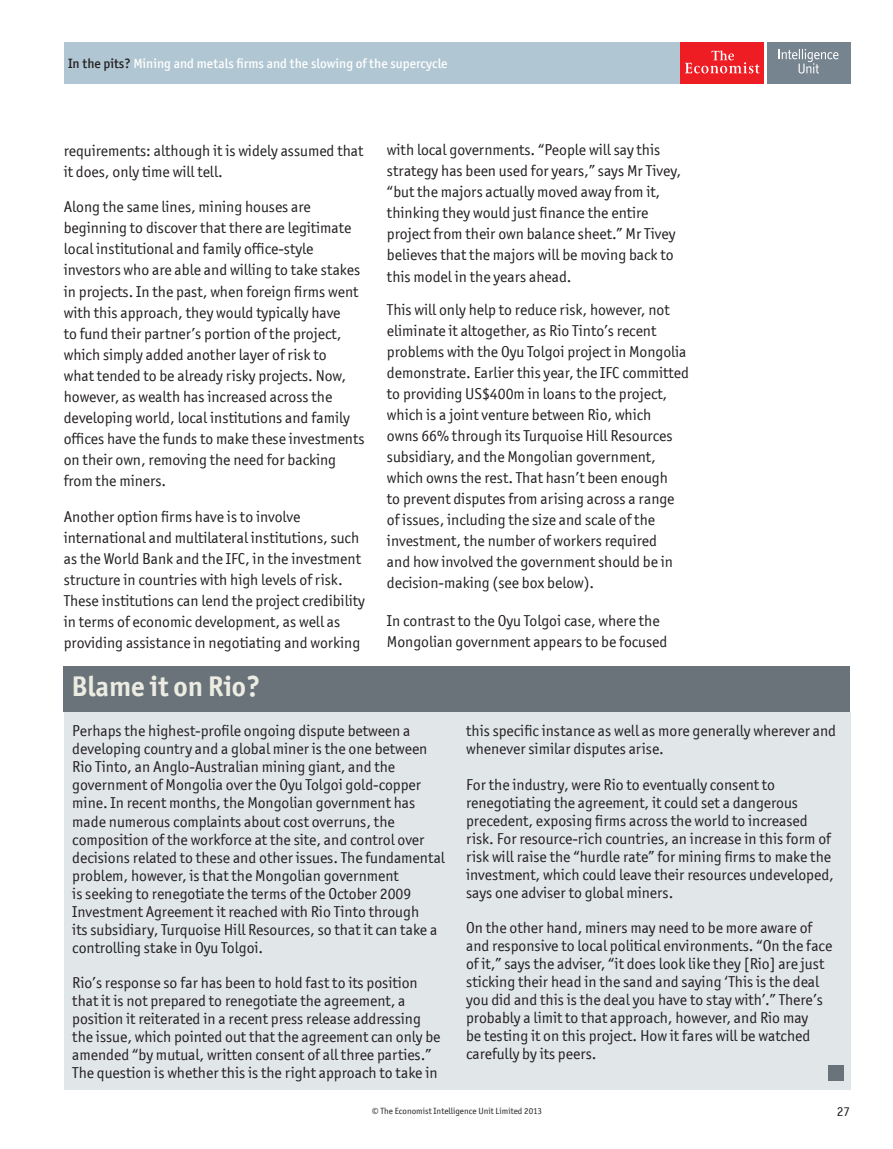
<style>
.page{position:relative;width:893px;height:1149px;background:#fff}
.page>*{position:absolute;margin:0;border:0;box-sizing:border-box;transform-origin:0 0}
.t1{font:700 28.5px "Officina San ITC";letter-spacing:-.005em;color:#ecece3}
.t2{font:15.75px/21px "Officina San ITC";color:#231f20}
.t3{font:500 13.5px "Officina San ITC";color:#fff}
.t4{font:13.5px "Officina San ITC";color:#231f20}
.t5{font:9px "Officina San ITC";color:#231f20}
.s1{color:#231f20}
</style>
<div class="page">
<div style="left:64px;top:42px;width:786px;height:42px;background:#b0c6d2"></div>
<div style="left:680px;top:42px;width:84px;height:42px;background:#ee1d23"></div>
<svg style="left:685px;top:50px;width:75px;height:23px"></svg>
<div style="left:767px;top:42px;width:83px;height:42px;background:#76848f"></div>
<svg style="left:779px;top:49px;width:59px;height:24px"></svg>
<div style="left:64px;top:712px;width:786px;height:377px;background:#e1e6e9"></div>
<div style="left:64px;top:666px;width:786px;height:46px;background:#697379"></div>
<div style="left:829px;top:1065px;width:15px;height:15px;background:#697379"></div>
<p class="t3" style="left:68px;top:55px;width:381px"><span class="s1">In the pits?</span> Mining and metals firms and the slowing of the supercycle</p>
<p class="t2" style="left:64px;top:140px;width:301px">requirements: although it is widely assumed that it does, only time will tell.</p>
<p class="t2" style="left:64px;top:196px;width:302px">Along the same lines, mining houses are beginning to discover that there are legitimate local institutional and family office-style investors who are able and willing to take stakes in projects. In the past, when foreign firms went with this approach, they would typically have<br>to fund their partner’s portion of the project, which simply added another layer of risk to<br>what tended to be already risky projects. Now, however, as wealth has increased across the developing world, local institutions and family offices have the funds to make these investments on their own, removing the need for backing from the miners.</p>
<p class="t2" style="left:64px;top:505px;width:302px">Another option firms have is to involve international and multilateral institutions, such as the World Bank and the IFC, in the investment structure in countries with high levels of risk.<br>These institutions can lend the project credibility in terms of economic development, as well as providing assistance in negotiating and working</p>
<h1 class="t1" style="left:71px;top:668px;width:190px">Blame it on Rio?</h1>
<p class="t2" style="left:387px;top:139px;width:296px">with local governments. “People will say this strategy has been used for years,” says Mr Tivey, “but the majors actually moved away from it, thinking they would just finance the entire project from their own balance sheet.” Mr Tivey believes that the majors will be moving back to this model in the years ahead.</p>
<p class="t2" style="left:387px;top:299px;width:303px">This will only help to reduce risk, however, not eliminate it altogether, as Rio Tinto’s recent problems with the Oyu Tolgoi project in Mongolia demonstrate. Earlier this year, the IFC committed to providing US$400m in loans to the project, which is a joint venture between Rio, which<br>owns 66% through its Turquoise Hill Resources subsidiary, and the Mongolian government, which owns the rest. That hasn’t been enough<br>to prevent disputes from arising across a range of issues, including the size and scale of the investment, the number of workers required<br>and how involved the government should be in decision-making (see box below).</p>
<p class="t2" style="left:387px;top:610px;width:282px">In contrast to the Oyu Tolgoi case, where the<br>Mongolian government appears to be focused</p>
<p class="t2" style="left:72px;top:721px;width:374px;line-height:18px">Perhaps the highest-profile ongoing dispute between a developing country and a global miner is the one between Rio Tinto, an Anglo-Australian mining giant, and the government of Mongolia over the Oyu Tolgoi gold-copper mine. In recent months, the Mongolian government has made numerous complaints about cost overruns, the composition of the workforce at the site, and control over decisions related to these and other issues. The fundamental problem, however, is that the Mongolian government<br>is seeking to renegotiate the terms of the October 2009<br>Investment Agreement it reached with Rio Tinto through<br>its subsidiary, Turquoise Hill Resources, so that it can take a controlling stake in Oyu Tolgoi.</p>
<p class="t2" style="left:72px;top:972px;width:370px;line-height:18px">Rio’s response so far has been to hold fast to its position that it is not prepared to renegotiate the agreement, a position it reiterated in a recent press release addressing the issue, which pointed out that the agreement can only be amended “by mutual, written consent of all three parties.” The question is whether this is the right approach to take in</p>
<p class="t2" style="left:466px;top:721px;width:371px;line-height:18px">this specific instance as well as more generally wherever and whenever similar disputes arise.</p>
<p class="t2" style="left:466px;top:774px;width:369px;line-height:18px">For the industry, were Rio to eventually consent to renegotiating the agreement, it could set a dangerous precedent, exposing firms across the world to increased risk. For resource-rich countries, an increase in this form of risk will raise the “hurdle rate” for mining firms to make the investment, which could leave their resources undeveloped, says one adviser to global miners.</p>
<p class="t2" style="left:466px;top:917px;width:368px;line-height:18px">On the other hand, miners may need to be more aware of and responsive to local political environments. “On the face of it,” says the adviser, “it does look like they [Rio] are just sticking their head in the sand and saying ‘This is the deal you did and this is the deal you have to stay with’.” There’s probably a limit to that approach, however, and Rio may<br>be testing it on this project. How it fares will be watched carefully by its peers.</p>
<p class="t5" style="left:372px;top:1105px;width:171px">© The Economist Intelligence Unit Limited 2013</p>
<p class="t4" style="left:837px;top:1103px;width:15px">27</p>
</div>
